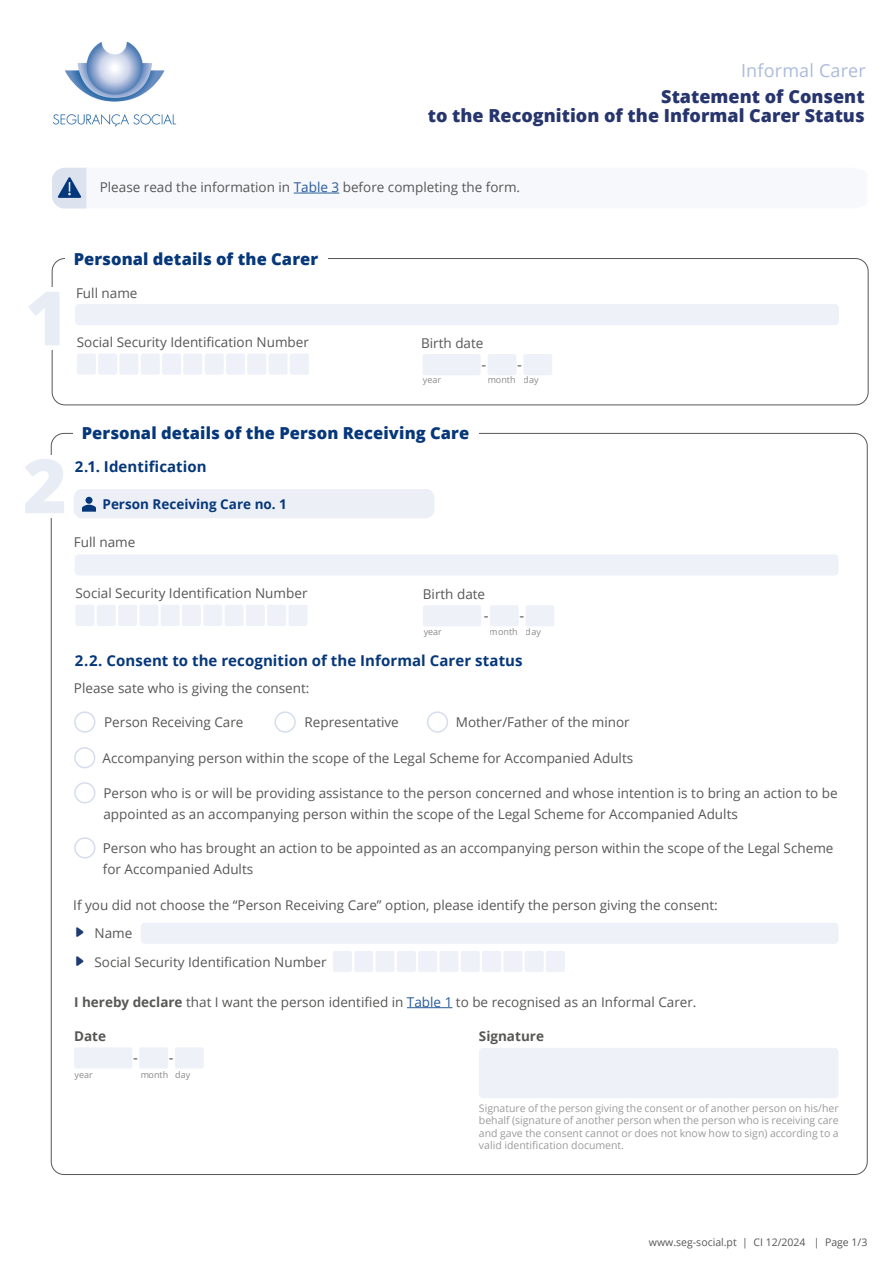
<style>
.page{position:relative;width:893px;height:1263px;background:#fff}
.page>*{position:absolute;margin:0;border:0;box-sizing:border-box;transform-origin:0 0}
.t1{font:800 75px "Open Sans";color:#e8ecf5}
.t2{font:800 18px "Open Sans";color:#27356e}
.t3{font:18px "Open Sans";letter-spacing:.01em;color:#acbadb}
.t4{font:800 16.5px "Open Sans";letter-spacing:.005em;color:#06377a}
.t5{font:700 15px "Open Sans";letter-spacing:.005em;color:#06377a}
.t6{font:15px "Open Sans";color:#575756}
.t7{font:13.5px "Open Sans";color:#575756}
.t8{font:700 13.5px "Open Sans";color:#06377a}
.t9{font:700 13.5px "Open Sans";color:#575756}
.t10{font:10.5px/12.6px "Open Sans";color:#575756;text-align:justify}
.t11{font:9px "Open Sans";color:#575756}
.s1{color:#275b9b}
.s2{font-weight:700}
</style>
<div class="page">
<div style="left:74px;top:489px;width:360px;height:29px;background:#eceff6;border-radius:9px"></div>
<div style="left:52px;top:258px;width:816px;height:147px;border:1px solid #575756;border-radius:13px"></div>
<img style="left:54px;top:43px;width:122px;height:84px">
<div style="left:65px;top:252px;width:262px;height:13px;background:#fff"></div>
<div style="left:2px;top:288px;width:67px;height:62px;background:#fff"></div>
<div style="left:75px;top:304px;width:764px;height:21px;background:#eef1f7;border-radius:4px"></div>
<div style="left:77px;top:353px;width:19px;height:22px;background:#eef1f7;border-radius:2px"></div>
<div style="left:98px;top:353px;width:19px;height:22px;background:#eef1f7;border-radius:2px"></div>
<div style="left:119px;top:353px;width:19px;height:22px;background:#eef1f7;border-radius:2px"></div>
<div style="left:141px;top:353px;width:19px;height:22px;background:#eef1f7;border-radius:2px"></div>
<div style="left:162px;top:353px;width:19px;height:22px;background:#eef1f7;border-radius:2px"></div>
<div style="left:183px;top:353px;width:19px;height:22px;background:#eef1f7;border-radius:2px"></div>
<div style="left:205px;top:353px;width:19px;height:22px;background:#eef1f7;border-radius:2px"></div>
<div style="left:226px;top:353px;width:19px;height:22px;background:#eef1f7;border-radius:2px"></div>
<div style="left:247px;top:353px;width:19px;height:22px;background:#eef1f7;border-radius:2px"></div>
<div style="left:269px;top:353px;width:19px;height:22px;background:#eef1f7;border-radius:2px"></div>
<div style="left:290px;top:353px;width:19px;height:22px;background:#eef1f7;border-radius:2px"></div>
<div style="left:488px;top:354px;width:28px;height:21px;background:#eef1f7;border-radius:2px"></div>
<div style="left:523px;top:354px;width:29px;height:21px;background:#eef1f7;border-radius:2px"></div>
<div style="left:423px;top:354px;width:58px;height:21px;background:#eef1f7;border-radius:2px"></div>
<div style="left:75px;top:554px;width:764px;height:21px;background:#eef1f7;border-radius:4px"></div>
<div style="left:75px;top:605px;width:19px;height:21px;background:#eef1f7;border-radius:2px"></div>
<div style="left:97px;top:605px;width:19px;height:21px;background:#eef1f7;border-radius:2px"></div>
<div style="left:118px;top:605px;width:19px;height:21px;background:#eef1f7;border-radius:2px"></div>
<div style="left:139px;top:605px;width:19px;height:21px;background:#eef1f7;border-radius:2px"></div>
<div style="left:161px;top:605px;width:19px;height:21px;background:#eef1f7;border-radius:2px"></div>
<div style="left:182px;top:605px;width:19px;height:21px;background:#eef1f7;border-radius:2px"></div>
<div style="left:203px;top:605px;width:19px;height:21px;background:#eef1f7;border-radius:2px"></div>
<div style="left:225px;top:605px;width:19px;height:21px;background:#eef1f7;border-radius:2px"></div>
<div style="left:246px;top:605px;width:19px;height:21px;background:#eef1f7;border-radius:2px"></div>
<div style="left:267px;top:605px;width:19px;height:21px;background:#eef1f7;border-radius:2px"></div>
<div style="left:288px;top:605px;width:19px;height:21px;background:#eef1f7;border-radius:2px"></div>
<div style="left:490px;top:605px;width:29px;height:21px;background:#eef1f7;border-radius:2px"></div>
<div style="left:525px;top:605px;width:29px;height:21px;background:#eef1f7;border-radius:2px"></div>
<div style="left:423px;top:605px;width:58px;height:21px;background:#eef1f7;border-radius:2px"></div>
<div style="left:86px;top:497px;width:7px;height:7px;background:#06377a;border-radius:50%"></div>
<svg style="left:82px;top:505px;width:14px;height:7px"></svg>
<svg style="left:52px;top:168px;width:288px;height:41px"></svg>
<div style="left:141px;top:923px;width:698px;height:21px;background:#eef1f7;border-radius:4px"></div>
<div style="left:333px;top:951px;width:19px;height:21px;background:#eef1f7;border-radius:2px"></div>
<div style="left:354px;top:951px;width:19px;height:21px;background:#eef1f7;border-radius:2px"></div>
<div style="left:375px;top:951px;width:20px;height:21px;background:#eef1f7;border-radius:2px"></div>
<div style="left:397px;top:951px;width:19px;height:21px;background:#eef1f7;border-radius:2px"></div>
<div style="left:418px;top:951px;width:19px;height:21px;background:#eef1f7;border-radius:2px"></div>
<div style="left:439px;top:951px;width:19px;height:21px;background:#eef1f7;border-radius:2px"></div>
<div style="left:461px;top:951px;width:19px;height:21px;background:#eef1f7;border-radius:2px"></div>
<div style="left:482px;top:951px;width:19px;height:21px;background:#eef1f7;border-radius:2px"></div>
<div style="left:503px;top:951px;width:19px;height:21px;background:#eef1f7;border-radius:2px"></div>
<div style="left:525px;top:951px;width:19px;height:21px;background:#eef1f7;border-radius:2px"></div>
<div style="left:546px;top:951px;width:19px;height:21px;background:#eef1f7;border-radius:2px"></div>
<div style="left:479px;top:1048px;width:359px;height:50px;background:#eef1f7;border-radius:4px"></div>
<div style="left:139px;top:1047px;width:29px;height:21px;background:#eef1f7;border-radius:2px"></div>
<div style="left:175px;top:1047px;width:29px;height:21px;background:#eef1f7;border-radius:2px"></div>
<div style="left:74px;top:1047px;width:58px;height:21px;background:#eef1f7;border-radius:2px"></div>
<div style="left:74px;top:711px;width:21px;height:22px;border:2px solid #acbadb;border-radius:50%"></div>
<div style="left:427px;top:711px;width:21px;height:22px;border:2px solid #acbadb;border-radius:50%"></div>
<div style="left:274px;top:711px;width:22px;height:22px;border:2px solid #acbadb;border-radius:50%"></div>
<div style="left:74px;top:782px;width:21px;height:21px;border:2px solid #acbadb;border-radius:50%"></div>
<div style="left:74px;top:837px;width:21px;height:21px;border:2px solid #acbadb;border-radius:50%"></div>
<hr style="left:407px;top:1007px;width:45px;height:1px;background:#275b9b">
<div style="left:74px;top:747px;width:21px;height:21px;border:2px solid #acbadb;border-radius:50%"></div>
<p class="t3" style="left:741px;top:58px;width:126px">Informal Carer</p>
<p class="t2" style="left:661px;top:83px;width:205px">Statement of Consent</p>
<p class="t2" style="left:428px;top:102px;width:438px">to the Recognition of the Informal Carer Status</p>
<p class="t7" style="left:100px;top:178px;width:422px">Please read the information in <span class="s1">Table 3</span> before completing the form.</p>
<p class="t4" style="left:74px;top:246px;width:246px">Personal details of the Carer</p>
<p class="t1" style="left:25px;top:261px;width:45px">1</p>
<p class="t7" style="left:76px;top:284px;width:63px">Full name</p>
<p class="t7" style="left:77px;top:333px;width:234px">Social Security Identification Number</p>
<p class="t7" style="left:421px;top:334px;width:64px">Birth date</p>
<p class="t11" style="left:423px;top:374px;width:20px">year</p>
<p class="t11" style="left:488px;top:374px;width:53px">month day</p>
<p class="t6" style="left:482px;top:354px;width:6px">-</p>
<p class="t6" style="left:517px;top:354px;width:6px">-</p>
<p class="t1" style="left:23px;top:429px;width:45px">2</p>
<p class="t4" style="left:82px;top:421px;width:389px">Personal details of the Person Receiving Care</p>
<p class="t5" style="left:75px;top:456px;width:133px">2.1. Identification</p>
<p class="t8" style="left:103px;top:494px;width:186px">Person Receiving Care no. 1</p>
<p class="t7" style="left:74px;top:533px;width:63px">Full name</p>
<p class="t7" style="left:75px;top:584px;width:234px">Social Security Identification Number</p>
<p class="t7" style="left:423px;top:585px;width:64px">Birth date</p>
<p class="t11" style="left:424px;top:626px;width:20px">year</p>
<p class="t11" style="left:490px;top:626px;width:53px">month day</p>
<p class="t6" style="left:484px;top:605px;width:6px">-</p>
<p class="t6" style="left:519px;top:605px;width:6px">-</p>
<p class="t5" style="left:75px;top:649px;width:449px">2.2. Consent to the recognition of the Informal Carer status</p>
<p class="t7" style="left:74px;top:679px;width:237px">Please sate who is giving the consent:</p>
<p class="t7" style="left:104px;top:713px;width:141px">Person Receiving Care</p>
<p class="t7" style="left:304px;top:713px;width:96px">Representative</p>
<p class="t7" style="left:456px;top:713px;width:175px">Mother/Father of the minor</p>
<p class="t7" style="left:103px;top:748px;width:532px">Accompanying person within the scope of the Legal Scheme for Accompanied Adults</p>
<p class="t7" style="left:103px;top:783px;width:736px">Person who is or will be providing assistance to the person concerned and whose intention is to bring an action to be</p>
<p class="t7" style="left:103px;top:805px;width:636px">appointed as an accompanying person within the scope of the Legal Scheme for Accompanied Adults</p>
<p class="t7" style="left:103px;top:838px;width:732px">Person who has brought an action to be appointed as an accompanying person within the scope of the Legal Scheme</p>
<p class="t7" style="left:103px;top:860px;width:152px">for Accompanied Adults</p>
<p class="t7" style="left:73px;top:895px;width:646px">If you did not choose the “Person Receiving Care” option, please identify the person giving the consent:</p>
<p class="t7" style="left:95px;top:924px;width:39px">Name</p>
<p class="t7" style="left:95px;top:952px;width:234px">Social Security Identification Number</p>
<p class="t7" style="left:74px;top:992px;width:624px"><span class="s2">I hereby declare</span> that I want the person identified in <span class="s1">Table 1</span> to be recognised as an Informal Carer.</p>
<p class="t9" style="left:74px;top:1027px;width:33px">Date</p>
<p class="t11" style="left:75px;top:1068px;width:20px">year</p>
<p class="t11" style="left:140px;top:1068px;width:52px">month day</p>
<p class="t6" style="left:133px;top:1047px;width:6px">-</p>
<p class="t6" style="left:169px;top:1047px;width:6px">-</p>
<p class="t9" style="left:479px;top:1027px;width:67px">Signature</p>
<p class="t10" style="left:479px;top:1101px;width:361px">Signature of the person giving the consent or of another person on his/her behalf (signature of another person when the person who is receiving care and gave the consent cannot or does not know how to sign) according to a valid identification document.</p>
<p class="t10" style="left:649px;top:1235px;width:220px">www.seg-social.pt | CI 12/2024 | Page 1/3</p>
</div>
